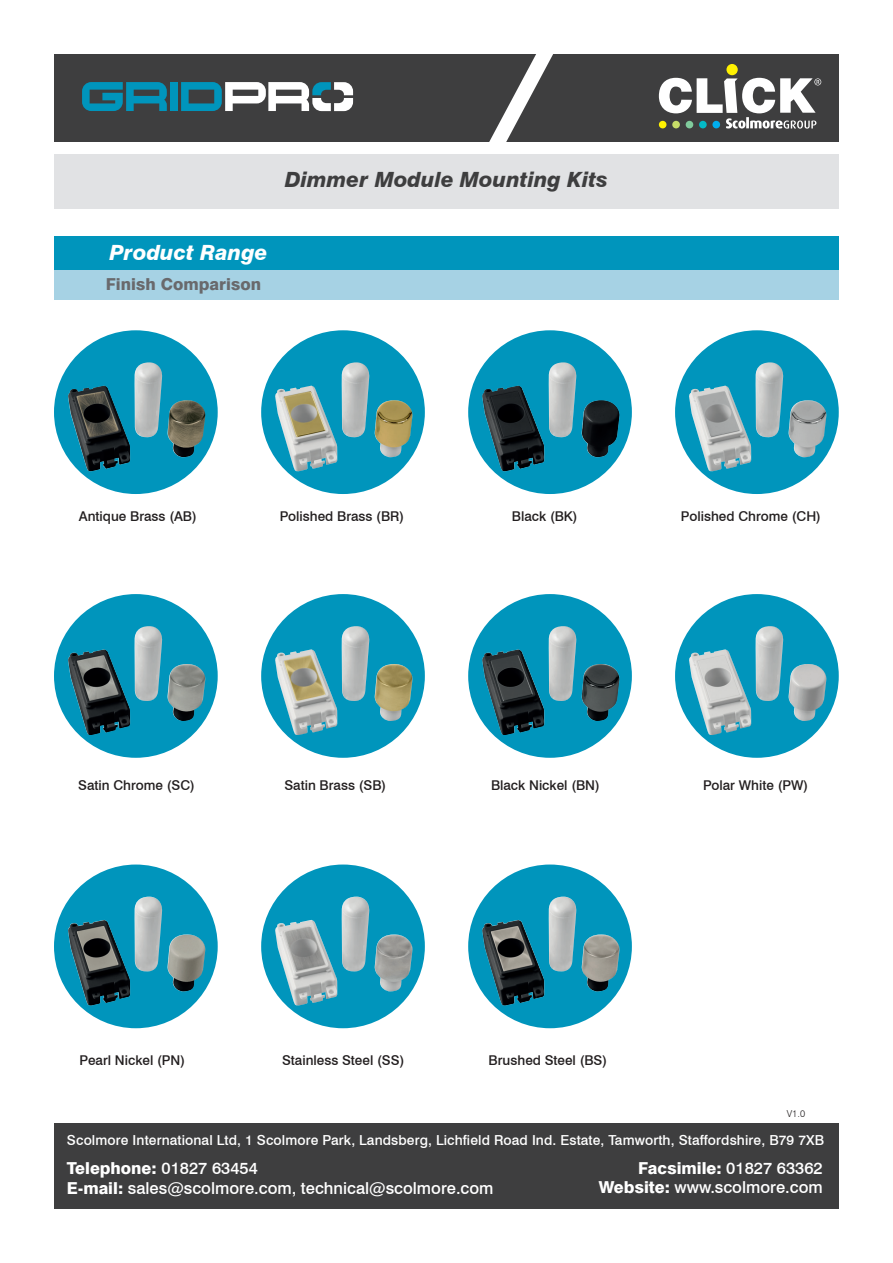
<style>
.page{position:relative;width:893px;height:1263px;background:#fff}
.page>*{position:absolute;margin:0;border:0;box-sizing:border-box;transform-origin:0 0}
.t1{font:italic 800 21px "Swiss 721 BT";color:#3e3e3f}
.t2{font:italic 800 21px "Swiss 721 BT";color:#fff}
.t3{font:500 16.5px/19.8px "Swiss 721 BT";color:#fff}
.t4{font:800 16.5px "Swiss 721 BT";color:#69696c}
.t5{font:500 13.8px "Swiss 721 BT";letter-spacing:.01em;color:#fff}
.t6{font:500 13.5px "Swiss 721 BT";color:#231f20}
.t7{font:300 9.6px "Swiss 721 BT";color:#231f20}
.s1{font-weight:800}
</style>
<div class="page">
<div style="left:54px;top:1123px;width:785px;height:86px;background:#3e3e3f"></div>
<div style="left:54px;top:154px;width:785px;height:54px;background:#e1e2e4"></div>
<div style="left:54px;top:54px;width:785px;height:87px;background:#3e3e3f"></div>
<svg style="left:475px;top:54px;width:94px;height:88px"></svg>
<div style="left:726px;top:64px;width:12px;height:11px;background:#fff101;border-radius:50%"></div>
<svg style="left:659px;top:78px;width:162px;height:51px"></svg>
<svg style="left:82px;top:82px;width:85px;height:29px"></svg>
<div style="left:170px;top:82px;width:8px;height:29px;background:#0095bc"></div>
<svg style="left:181px;top:82px;width:172px;height:29px"></svg>
<div style="left:54px;top:236px;width:785px;height:34px;background:#0095bc"></div>
<div style="left:54px;top:270px;width:785px;height:30px;background:#a6d2e4"></div>
<div style="left:54px;top:330px;width:164px;height:164px;background:#0095bc;border-radius:50%"></div>
<img style="left:68px;top:362px;width:138px;height:110px">
<div style="left:261px;top:330px;width:164px;height:164px;background:#0095bc;border-radius:50%"></div>
<img style="left:275px;top:362px;width:138px;height:110px">
<div style="left:468px;top:330px;width:164px;height:164px;background:#0095bc;border-radius:50%"></div>
<img style="left:482px;top:362px;width:138px;height:110px">
<div style="left:675px;top:330px;width:164px;height:164px;background:#0095bc;border-radius:50%"></div>
<img style="left:689px;top:362px;width:138px;height:110px">
<div style="left:54px;top:594px;width:164px;height:164px;background:#0095bc;border-radius:50%"></div>
<img style="left:68px;top:626px;width:138px;height:109px">
<div style="left:261px;top:594px;width:164px;height:164px;background:#0095bc;border-radius:50%"></div>
<img style="left:275px;top:626px;width:138px;height:109px">
<div style="left:468px;top:594px;width:164px;height:164px;background:#0095bc;border-radius:50%"></div>
<img style="left:482px;top:626px;width:138px;height:109px">
<div style="left:675px;top:594px;width:164px;height:164px;background:#0095bc;border-radius:50%"></div>
<img style="left:689px;top:626px;width:138px;height:109px">
<div style="left:54px;top:864px;width:164px;height:164px;background:#0095bc;border-radius:50%"></div>
<img style="left:68px;top:897px;width:138px;height:109px">
<div style="left:261px;top:864px;width:164px;height:164px;background:#0095bc;border-radius:50%"></div>
<img style="left:275px;top:897px;width:138px;height:109px">
<div style="left:468px;top:864px;width:164px;height:164px;background:#0095bc;border-radius:50%"></div>
<img style="left:482px;top:897px;width:138px;height:109px">
<h1 class="t1" style="left:285px;top:167px;width:325px">Dimmer Module Mounting Kits</h1>
<h1 class="t2" style="left:110px;top:240px;width:160px">Product Range</h1>
<p class="t4" style="left:106px;top:274px;width:157px">Finish Comparison</p>
<p class="t6" style="left:79px;top:508px;width:119px">Antique Brass (AB)</p>
<p class="t6" style="left:280px;top:508px;width:126px">Polished Brass (BR)</p>
<p class="t6" style="left:512px;top:508px;width:67px">Black (BK)</p>
<p class="t6" style="left:681px;top:508px;width:142px">Polished Chrome (CH)</p>
<p class="t6" style="left:78px;top:777px;width:118px">Satin Chrome (SC)</p>
<p class="t6" style="left:284px;top:777px;width:103px">Satin Brass (SB)</p>
<p class="t6" style="left:491px;top:777px;width:110px">Black Nickel (BN)</p>
<p class="t6" style="left:703px;top:777px;width:107px">Polar White (PW)</p>
<p class="t6" style="left:80px;top:1052px;width:107px">Pearl Nickel (PN)</p>
<p class="t6" style="left:282px;top:1052px;width:124px">Stainless Steel (SS)</p>
<p class="t6" style="left:489px;top:1052px;width:120px">Brushed Steel (BS)</p>
<p class="t7" style="left:787px;top:1107px;width:20px">V1.0</p>
<p class="t5" style="left:67px;top:1132px;width:759px">Scolmore International Ltd, 1 Scolmore Park, Landsberg, Lichfield Road Ind. Estate, Tamworth, Staffordshire, B79 7XB</p>
<p class="t3" style="left:67px;top:1158px;width:428px"><span class="s1">Telephone:</span> 01827 63454<br><span class="s1">E-mail:</span> sales@scolmore.com, technical@scolmore.com</p>
<p class="t3" style="left:599px;top:1158px;width:226px;text-align:right"><span class="s1">Facsimile:</span> 01827 63362<br><span class="s1">Website:</span> www.scolmore.com</p>
</div>
